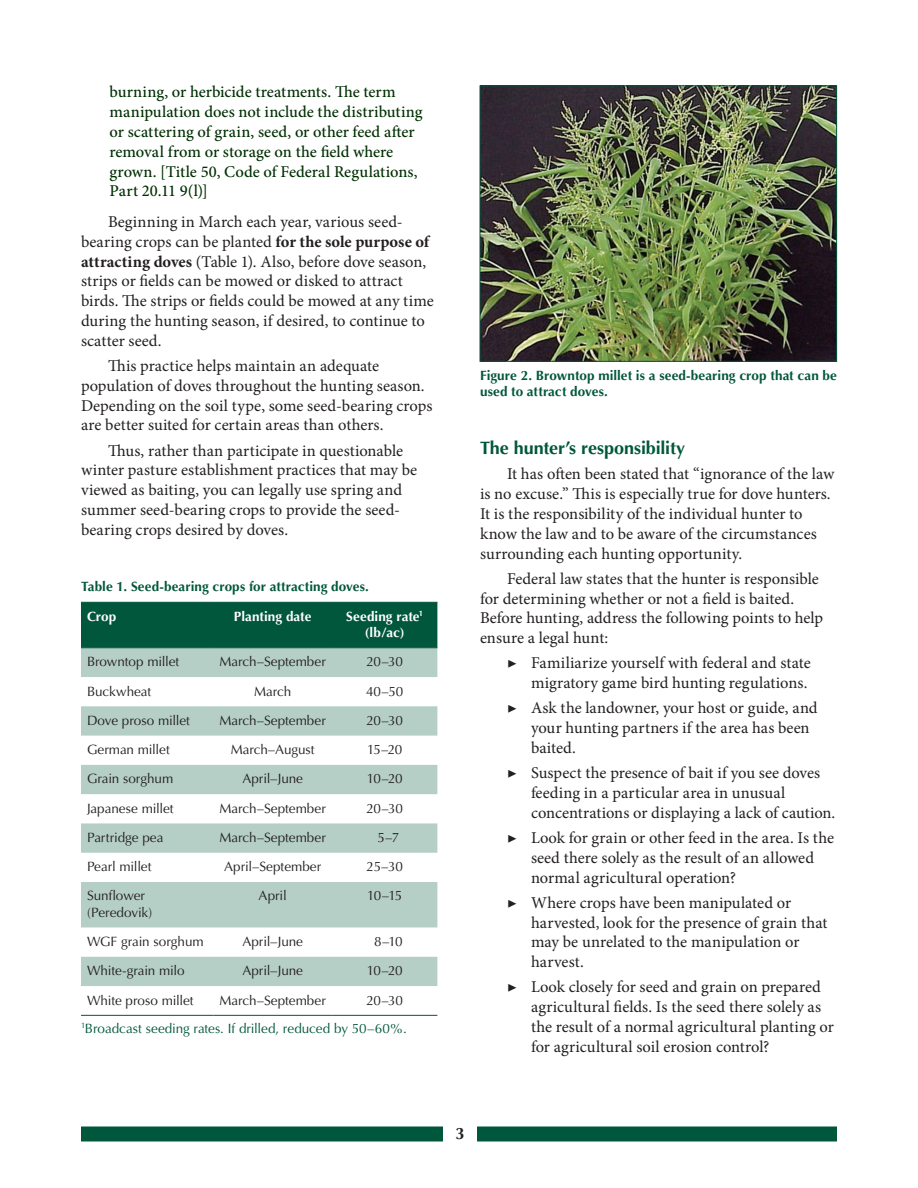
<style>
.page{position:relative;width:918px;height:1188px;background:#fff}
.page>*{position:absolute;margin:0;border:0;box-sizing:border-box;transform-origin:0 0}
.heading1{font:700 18px "Optima";letter-spacing:-.005em;color:#00573c}
.body_text{font:16.5px/19.8px "Minion Pro";color:#231f20}
.tabs{font:16.5px/19.8px "Minion Pro";color:#231f20}
.body_section_indent{font:500 16.5px/19.8px "Minion Pro";color:#002f02}
.t1{font:700 16.5px "Optima";color:#231f20}
.body_text-2{font:13.5px/16.2px "Optima";letter-spacing:-.005em;color:#231f20}
.t2{font:700 13.5px/16.2px "Optima";letter-spacing:.005em;color:#00573c}
.body_text-3{font:13.5px "Optima";letter-spacing:-.005em;color:#00573c}
.body_text-4{font:700 13.5px/16.2px "Optima";letter-spacing:.005em;color:#fff;text-align:center}
.s1{font-weight:700}
</style>
<div class="page">
<div style="left:81px;top:1126px;width:756px;height:16px;background:#00573c"></div>
<div style="left:443px;top:1126px;width:34px;height:53px;background:#fff"></div>
<img style="left:482px;top:88px;width:353px;height:272px">
<div style="left:480px;top:86px;width:357px;height:276px;border:1px solid #00573c"></div>
<div style="left:81px;top:603px;width:356px;height:44px;background:#00573c"></div>
<svg style="left:81px;top:648px;width:356px;height:338px;fill:#b5cfc7"></svg>
<hr style="left:81px;top:1015px;width:132px;height:1px;background:#00573c">
<hr style="left:213px;top:1015px;width:119px;height:1px;background:#00573c">
<hr style="left:332px;top:1015px;width:105px;height:1px;background:#00573c">
<hr style="left:81px;top:602px;width:132px;height:1px;background:#00573c">
<hr style="left:213px;top:602px;width:119px;height:1px;background:#00573c">
<hr style="left:332px;top:602px;width:105px;height:1px;background:#00573c">
<hr style="left:81px;top:647px;width:132px;height:1px;background:#00573c">
<hr style="left:213px;top:647px;width:119px;height:1px;background:#00573c">
<hr style="left:332px;top:647px;width:105px;height:1px;background:#00573c">
<p class="body_section_indent" style="left:110px;top:82px;width:315px">burning, or herbicide treatments. The term manipulation does not include the distributing or scattering of grain, seed, or other feed after removal from or storage on the field where grown. [Title 50, Code of Federal Regulations, Part 20.11 9(l)]</p>
<p class="body_text" style="left:81px;top:212px;width:354px;text-indent:27px">Beginning in March each year, various seed&shy;bearing crops can be planted <span class="s1">for the sole purpose of attracting doves</span> (Table 1). Also, before dove season, strips or fields can be mowed or disked to attract birds. The strips or fields could be mowed at any time during the hunting season, if desired, to continue to scatter seed.</p>
<p class="body_text" style="left:81px;top:356px;width:353px;text-indent:27px">This practice helps maintain an adequate population of doves throughout the hunting season.<br>Depending on the soil type, some seed-bearing crops are better suited for certain areas than others.</p>
<p class="body_text" style="left:81px;top:441px;width:338px;text-indent:27px">Thus, rather than participate in questionable winter pasture establishment practices that may be viewed as baiting, you can legally use spring and summer seed-bearing crops to provide the seed&shy;bearing crops desired by doves.</p>
<p class="t2" style="left:81px;top:579px;width:289px">Table 1. Seed-bearing crops for attracting doves.</p>
<p class="body_text-4" style="left:87px;top:608px;width:31px">Crop</p>
<p class="body_text-4" style="left:234px;top:608px;width:79px">Planting date</p>
<p class="body_text-4" style="left:346px;top:608px;width:78px">Seeding rate<sup>1 </sup>(lb/ac)</p>
<p class="body_text-2" style="left:87px;top:654px;width:94px">Browntop millet</p>
<p class="body_text-2" style="left:220px;top:654px;width:108px">March–September</p>
<p class="body_text-2" style="left:366px;top:654px;width:38px">20–30</p>
<p class="body_text-2" style="left:87px;top:683px;width:66px">Buckwheat</p>
<p class="body_text-2" style="left:254px;top:683px;width:39px">March</p>
<p class="body_text-2" style="left:366px;top:683px;width:39px">40–50</p>
<p class="body_text-2" style="left:87px;top:712px;width:105px">Dove proso millet</p>
<p class="body_text-2" style="left:220px;top:712px;width:108px">March–September</p>
<p class="body_text-2" style="left:366px;top:712px;width:38px">20–30</p>
<p class="body_text-2" style="left:87px;top:742px;width:84px">German millet</p>
<p class="body_text-2" style="left:231px;top:742px;width:86px">March–August</p>
<p class="body_text-2" style="left:367px;top:742px;width:37px">15–20</p>
<p class="body_text-2" style="left:87px;top:771px;width:88px">Grain sorghum</p>
<p class="body_text-2" style="left:242px;top:771px;width:62px">April–June</p>
<p class="body_text-2" style="left:367px;top:771px;width:38px">10–20</p>
<p class="body_text-2" style="left:87px;top:800px;width:88px">Japanese millet</p>
<p class="body_text-2" style="left:220px;top:800px;width:108px">March–September</p>
<p class="body_text-2" style="left:366px;top:800px;width:38px">20–30</p>
<p class="body_text-2" style="left:87px;top:829px;width:78px">Partridge pea</p>
<p class="body_text-2" style="left:220px;top:829px;width:108px">March–September</p>
<p class="body_text-2" style="left:378px;top:829px;width:23px">5–7</p>
<p class="body_text-2" style="left:87px;top:859px;width:66px">Pearl millet</p>
<p class="body_text-2" style="left:224px;top:859px;width:99px">April–September</p>
<p class="body_text-2" style="left:367px;top:859px;width:38px">25–30</p>
<p class="body_text-2" style="left:87px;top:888px;width:67px">Sunflower (Peredovik)</p>
<p class="body_text-2" style="left:259px;top:888px;width:30px">April</p>
<p class="body_text-2" style="left:367px;top:888px;width:37px">10–15</p>
<p class="body_text-2" style="left:87px;top:934px;width:118px">WGF grain sorghum</p>
<p class="body_text-2" style="left:242px;top:934px;width:62px">April–June</p>
<p class="body_text-2" style="left:374px;top:934px;width:30px">8–10</p>
<p class="body_text-2" style="left:87px;top:963px;width:99px">White-grain milo</p>
<p class="body_text-2" style="left:242px;top:963px;width:62px">April–June</p>
<p class="body_text-2" style="left:367px;top:963px;width:38px">10–20</p>
<p class="body_text-2" style="left:87px;top:992px;width:108px">White proso millet</p>
<p class="body_text-2" style="left:220px;top:992px;width:108px">March–September</p>
<p class="body_text-2" style="left:366px;top:992px;width:38px">20–30</p>
<p class="body_text-3" style="left:81px;top:1020px;width:327px"><sup>1</sup>Broadcast seeding rates. If drilled, reduced by 50–60%.</p>
<p class="t2" style="left:480px;top:367px;width:359px">Figure 2. Browntop millet is a seed-bearing crop that can be used to attract doves.</p>
<p class="heading1" style="left:480px;top:438px;width:207px">The hunter’s responsibility</p>
<p class="body_text" style="left:480px;top:464px;width:356px;text-indent:27px">It has often been stated that “ignorance of the law is no excuse.” This is especially true for dove hunters.<br>It is the responsibility of the individual hunter to know the law and to be aware of the circumstances surrounding each hunting opportunity.</p>
<p class="body_text" style="left:480px;top:569px;width:345px;text-indent:27px">Federal law states that the hunter is responsible for determining whether or not a field is baited.<br>Before hunting, address the following points to help ensure a legal hunt:</p>
<p class="tabs" style="left:507px;top:653px;width:305px;text-align:right">▶ Familiarize yourself with federal and state migratory game bird hunting regulations.</p>
<p class="tabs" style="left:531px;top:698px;width:288px;text-indent:-24px">▶ Ask the landowner, your host or guide, and your hunting partners if the area has been baited.</p>
<p class="tabs" style="left:531px;top:763px;width:306px;text-indent:-24px">▶ Suspect the presence of bait if you see doves feeding in a particular area in unusual concentrations or displaying a lack of caution.</p>
<p class="tabs" style="left:531px;top:828px;width:305px;text-indent:-24px">▶ Look for grain or other feed in the area. Is the seed there solely as the result of an allowed normal agricultural operation?</p>
<p class="tabs" style="left:531px;top:893px;width:298px;text-indent:-24px">▶ Where crops have been manipulated or harvested, look for the presence of grain that may be unrelated to the manipulation or harvest.</p>
<p class="tabs" style="left:531px;top:977px;width:304px;text-indent:-24px">▶ Look closely for seed and grain on prepared agricultural fields. Is the seed there solely as the result of a normal agricultural planting or for agricultural soil erosion control?</p>
<p class="t1" style="left:456px;top:1123px;width:11px">3</p>
</div>
